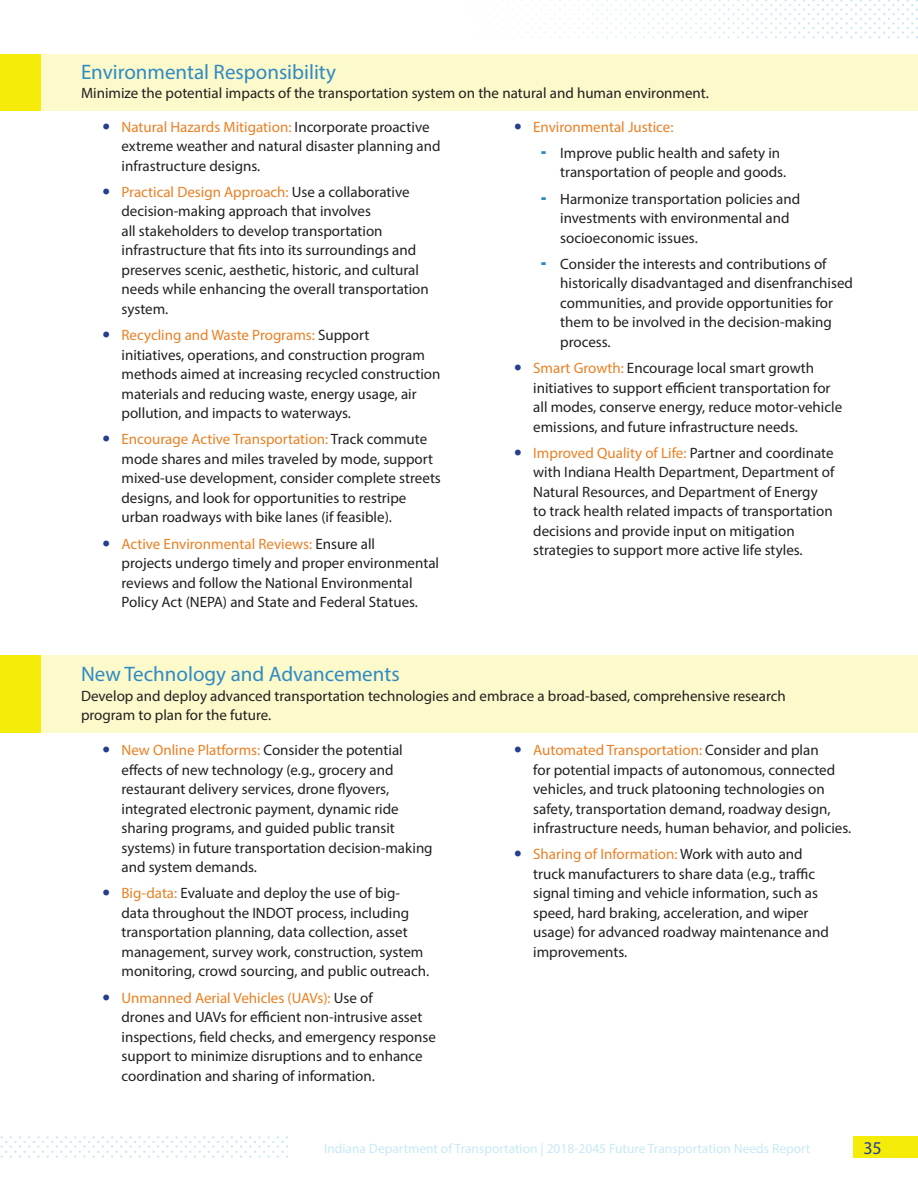
<style>
.page{position:relative;width:918px;height:1188px;background:#fff}
.page>*{position:absolute;margin:0;border:0;box-sizing:border-box;transform-origin:0 0}
.Header_3{font:21px "Myriad Pro";color:#2f8bc3}
.t1{font:18px "Myriad Pro";color:#253f8e}
.Bold_Italic{font:15px/19.5px "Myriad Pro";color:#231f20}
.t2{font:15px "Myriad Pro";color:#ea8023}
.t3{font:13.5px "Myriad Pro";color:#c7e9f4}
.s1{color:#ea8023}
</style>
<div class="page">
<div style="left:853px;top:1137px;width:65px;height:21px;background:#f5ec09"></div>
<div style="left:0;top:54px;width:918px;height:56px;background:#fcf9cb"></div>
<div style="left:0;top:54px;width:40px;height:56px;background:#f5ec09"></div>
<div style="left:0;top:655px;width:918px;height:78px;background:#fcf9cb"></div>
<div style="left:0;top:655px;width:40px;height:78px;background:#f5ec09"></div>
<svg style="left:0;top:1136px;width:288px;height:22px"></svg>
<svg style="left:521px;top:0;width:397px;height:38px"></svg>
<p class="Header_3" style="left:81px;top:59px;width:256px">Environmental Responsibility</p>
<p class="Bold_Italic" style="left:81px;top:83px;width:629px">Minimize the potential impacts of the transportation system on the natural and human environment.</p>
<p class="Bold_Italic" style="left:122px;top:117px;width:321px"><span class="s1">Natural Hazards Mitigation:</span> Incorporate proactive extreme weather and natural disaster planning and infrastructure designs.</p>
<p class="Bold_Italic" style="left:122px;top:182px;width:309px"><span class="s1">Practical Design Approach:</span> Use a collaborative decision-making approach that involves<br>all stakeholders to develop transportation infrastructure that fits into its surroundings and preserves scenic, aesthetic, historic, and cultural needs while enhancing the overall transportation system.</p>
<p class="Bold_Italic" style="left:122px;top:325px;width:321px"><span class="s1">Recycling and Waste Programs:</span> Support<br>initiatives, operations, and construction program methods aimed at increasing recycled construction materials and reducing waste, energy usage, air pollution, and impacts to waterways.</p>
<p class="Bold_Italic" style="left:122px;top:429px;width:321px"><span class="s1">Encourage Active Transportation:</span> Track commute mode shares and miles traveled by mode, support mixed-use development, consider complete streets designs, and look for opportunities to restripe urban roadways with bike lanes (if feasible).</p>
<p class="Bold_Italic" style="left:122px;top:534px;width:319px"><span class="s1">Active Environmental Reviews:</span> Ensure all<br>projects undergo timely and proper environmental reviews and follow the National Environmental Policy Act (NEPA) and State and Federal Statues.</p>
<p class="t2" style="left:533px;top:117px;width:142px">Environmental Justice:</p>
<p class="Bold_Italic" style="left:560px;top:143px;width:227px">Improve public health and safety in transportation of people and goods.</p>
<p class="Bold_Italic" style="left:560px;top:189px;width:241px">Harmonize transportation policies and investments with environmental and socioeconomic issues.</p>
<p class="Bold_Italic" style="left:560px;top:254px;width:294px">Consider the interests and contributions of historically disadvantaged and disenfranchised communities, and provide opportunities for them to be involved in the decision-making process.</p>
<p class="Bold_Italic" style="left:533px;top:358px;width:310px"><span class="s1">Smart Growth:</span> Encourage local smart growth initiatives to support efficient transportation for all modes, conserve energy, reduce motor-vehicle emissions, and future infrastructure needs.</p>
<p class="Bold_Italic" style="left:533px;top:443px;width:303px"><span class="s1">Improved Quality of Life:</span> Partner and coordinate with Indiana Health Department, Department of Natural Resources, and Department of Energy to track health related impacts of transportation decisions and provide input on mitigation strategies to support more active life styles.</p>
<p class="Header_3" style="left:81px;top:661px;width:320px">New Technology and Advancements</p>
<p class="Bold_Italic" style="left:81px;top:686px;width:706px">Develop and deploy advanced transportation technologies and embrace a broad-based, comprehensive research program to plan for the future.</p>
<p class="Bold_Italic" style="left:122px;top:740px;width:313px"><span class="s1">New Online Platforms:</span> Consider the potential effects of new technology (e.g., grocery and restaurant delivery services, drone flyovers, integrated electronic payment, dynamic ride sharing programs, and guided public transit systems) in future transportation decision-making and system demands.</p>
<p class="Bold_Italic" style="left:122px;top:883px;width:309px"><span class="s1">Big-data:</span> Evaluate and deploy the use of big&shy;data throughout the INDOT process, including transportation planning, data collection, asset management, survey work, construction, system monitoring, crowd sourcing, and public outreach.</p>
<p class="Bold_Italic" style="left:122px;top:988px;width:316px"><span class="s1">Unmanned Aerial Vehicles (UAVs):</span> Use of<br>drones and UAVs for efficient non-intrusive asset inspections, field checks, and emergency response support to minimize disruptions and to enhance coordination and sharing of information.</p>
<p class="Bold_Italic" style="left:533px;top:740px;width:320px"><span class="s1">Automated Transportation:</span> Consider and plan<br>for potential impacts of autonomous, connected vehicles, and truck platooning technologies on safety, transportation demand, roadway design, infrastructure needs, human behavior, and policies.</p>
<p class="Bold_Italic" style="left:533px;top:844px;width:297px"><span class="s1">Sharing of Information:</span> Work with auto and truck manufacturers to share data (e.g., traffic signal timing and vehicle information, such as speed, hard braking, acceleration, and wiper usage) for advanced roadway maintenance and improvements.</p>
<p class="t3" style="left:324px;top:1140px;width:488px">Indiana Department of Transportation | 2018-2045 Future Transportation Needs Report</p>
<p class="t1" style="left:863px;top:1137px;width:20px">35</p>
</div>
